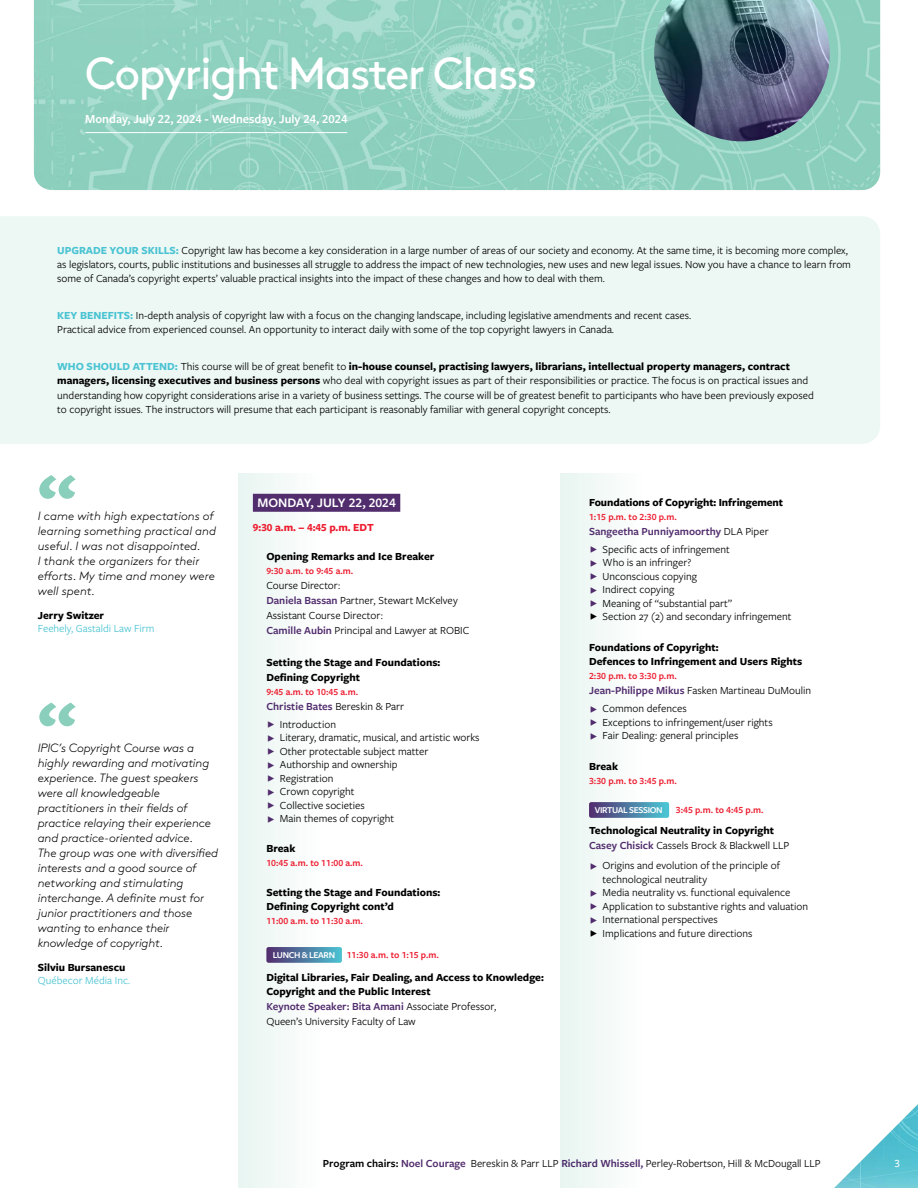
<style>
.page{position:relative;width:918px;height:1188px;background:#fff}
.page>*{position:absolute;margin:0;border:0;box-sizing:border-box;transform-origin:0 0}
.t1{font:700 72px "Freight Sans Pro";color:#8acfbb}
.t2{font:45px "Brown";letter-spacing:-.04em;color:#fff}
.t3{font:600 13.5px "Freight Sans Pro";color:#fff}
.t4{font:600 12.75px "Freight Sans Pro";color:#fff}
.t5{font:italic 300 12px/15px "Brown";letter-spacing:-.01em;color:#000}
.t6{font:11.25px/13.5px "Freight Sans Pro";color:#000}
.t7{font:700 11.25px/14.2px "Freight Sans Pro";color:#000}
.t8{font:11.25px "Freight Sans Pro";color:#4ac3d2}
.t9{font:700 11.25px "Freight Sans Pro";color:#ed1c2f}
.t10{font:500 11.25px "Freight Sans Pro";color:#fff}
.t11{font:600 9.75px "Freight Sans Pro";color:#ed1c2f}
.t12{font:600 9.3px "Freight Sans Pro";letter-spacing:-.04em;color:#fff}
.s1{font-weight:700;color:#4ac3d2}
.s2{font-weight:700}
.s3{font-weight:600;color:#522d6e}
.s4{color:#522d6e}
.s5{font-size:9.3px;color:#fff}
.s6{font-weight:400}
.s7{font-weight:600}
</style>
<div class="page">
<img style="left:834px;top:1104px;width:84px;height:84px">
<div style="left:561px;top:473px;width:82px;height:715px;background:#f3f9f7"></div>
<div style="left:238px;top:473px;width:83px;height:715px;background:#f3f9f7"></div>
<div style="left:253px;top:494px;width:147px;height:18px;background:#522d6e"></div>
<svg style="left:266px;top:947px;width:76px;height:16px"></svg>
<svg style="left:589px;top:802px;width:80px;height:16px"></svg>
<img style="left:34px;top:0;width:846px;height:190px">
<hr style="left:85px;top:132px;width:262px;height:1px;background:#fff">
<div style="left:0;top:216px;width:880px;height:228px;background:#edf8f5"></div>
<img style="left:654px;top:0;width:176px;height:141px">
<h2 class="t2" style="left:85px;top:40px;width:454px">Copyright Master Class</h2>
<p class="t4" style="left:85px;top:110px;width:264px">Monday, July 22, 2024 - Wednesday, July 24, 2024</p>
<p class="t6" style="left:57px;top:243px;width:795px;line-height:14.2px"><span class="s1">UPGRADE YOUR SKILLS:</span> Copyright law has become a key consideration in a large number of areas of our society and economy. At the same time, it is becoming more complex, as legislators, courts, public institutions and businesses all struggle to address the impact of new technologies, new uses and new legal issues. Now you have a chance to learn from some of Canada’s copyright experts’ valuable practical insights into the impact of these changes and how to deal with them.</p>
<p class="t6" style="left:57px;top:308px;width:635px;line-height:14.2px"><span class="s1">KEY BENEFITS:</span> In-depth analysis of copyright law with a focus on the changing landscape, including legislative amendments and recent cases.<br>Practical advice from experienced counsel. An opportunity to interact daily with some of the top copyright lawyers in Canada.</p>
<p class="t6" style="left:57px;top:359px;width:758px;line-height:14.2px"><span class="s1">WHO SHOULD ATTEND:</span> This course will be of great benefit to <span class="s2">in-house counsel, practising lawyers, librarians, intellectual property managers, contract managers, licensing executives and business persons</span> who deal with copyright issues as part of their responsibilities or practice. The focus is on practical issues and understanding how copyright considerations arise in a variety of business settings. The course will be of greatest benefit to participants who have been previously exposed to copyright issues. The instructors will presume that each participant is reasonably familiar with general copyright concepts.</p>
<h1 class="t1" style="left:38px;top:449px;width:40px">“</h1>
<p class="t5" style="left:38px;top:507px;width:180px">I came with high expectations of learning something practical and useful. I was not disappointed.<br>I thank the organizers for their efforts. My time and money were well spent.</p>
<p class="t7" style="left:38px;top:608px;width:68px">Jerry Switzer</p>
<p class="t8" style="left:38px;top:621px;width:118px">Feehely, Gastaldi Law Firm</p>
<h1 class="t1" style="left:38px;top:677px;width:40px">“</h1>
<p class="t5" style="left:38px;top:739px;width:182px">IPIC’s Copyright Course was a highly rewarding and motivating experience. The guest speakers were all knowledgeable practitioners in their fields of practice relaying their experience and practice-oriented advice.<br>The group was one with diversified interests and a good source of networking and stimulating interchange. A definite must for junior practitioners and those wanting to enhance their knowledge of copyright.</p>
<p class="t7" style="left:38px;top:960px;width:89px">Silviu Bursanescu</p>
<p class="t8" style="left:38px;top:973px;width:94px">Québecor Média Inc.</p>
<p class="t3" style="left:257px;top:494px;width:140px">MONDAY, JULY 22, 2024</p>
<p class="t9" style="left:253px;top:520px;width:122px">9:30 a.m. – 4:45 p.m. EDT</p>
<p class="t7" style="left:266px;top:549px;width:170px">Opening Remarks and Ice Breaker</p>
<p class="t11" style="left:266px;top:565px;width:88px">9:30 a.m. to 9:45 a.m.</p>
<p class="t6" style="left:266px;top:578px;width:205px;line-height:15px">Course Director:<br><span class="s3">Daniela Bassan</span> Partner, Stewart McKelvey Assistant Course Director:<br><span class="s3">Camille Aubin</span> Principal and Lawyer at ROBIC</p>
<p class="t7" style="left:266px;top:655px;width:175px">Setting the Stage and Foundations:<br>Defining Copyright</p>
<p class="t11" style="left:266px;top:685px;width:93px">9:45 a.m. to 10:45 a.m.</p>
<p class="t6" style="left:266px;top:697px;width:139px;line-height:18.1px"><span class="s3">Christie Bates</span> Bereskin &amp; Parr<br><span class="s4">F</span> Introduction</p>
<p class="t6" style="left:266px;top:731px;width:215px"><span class="s4">F</span> Literary, dramatic, musical, and artistic works<br><span class="s4">F</span> Other protectable subject matter<br><span class="s4">F</span> Authorship and ownership<br><span class="s4">F</span> Registration<br><span class="s4">F</span> Crown copyright<br><span class="s4">F</span> Collective societies<br><span class="s4">F</span> Main themes of copyright</p>
<p class="t7" style="left:266px;top:841px;width:30px">Break</p>
<p class="t11" style="left:266px;top:856px;width:98px">10:45 a.m. to 11:00 a.m.</p>
<p class="t7" style="left:266px;top:885px;width:175px">Setting the Stage and Foundations:<br>Defining Copyright cont’d</p>
<p class="t11" style="left:266px;top:914px;width:98px">11:00 a.m. to 11:30 a.m.</p>
<p class="t11" style="left:273px;top:948px;width:168px"><span class="s5">LUNCH &amp; LEARN</span> 11:30 a.m. to 1:15 p.m.</p>
<p class="t7" style="left:266px;top:969px;width:279px;line-height:14.7px">Digital Libraries, Fair Dealing, and Access to Knowledge:<br>Copyright and the Public Interest<br><span class="s3">Keynote Speaker: Bita Amani</span> <span class="s6">Associate Professor,<br>Queen’s University Faculty of Law</span></p>
<p class="t7" style="left:589px;top:494px;width:196px">Foundations of Copyright: Infringement</p>
<p class="t11" style="left:589px;top:510px;width:89px">1:15 p.m. to 2:30 p.m.</p>
<p class="t6" style="left:589px;top:522px;width:181px;line-height:18.1px"><span class="s3">Sangeetha Punniyamoorthy</span> DLA Piper<br><span class="s4">F</span> Specific acts of infringement</p>
<p class="t6" style="left:589px;top:555px;width:204px"><span class="s4">F</span> Who is an infringer?<br><span class="s4">F</span> Unconscious copying<br><span class="s4">F</span> Indirect copying<br><span class="s4">F</span> Meaning of “substantial part”<br>F Section 27 (2) and secondary infringement</p>
<p class="t7" style="left:589px;top:639px;width:215px">Foundations of Copyright:<br>Defences to Infringement and Users Rights</p>
<p class="t11" style="left:589px;top:669px;width:89px">2:30 p.m. to 3:30 p.m.</p>
<p class="t6" style="left:589px;top:681px;width:224px;line-height:18.1px"><span class="s3">Jean-Philippe Mikus</span> Fasken Martineau DuMoulin<br><span class="s4">F</span> Common defences</p>
<p class="t6" style="left:589px;top:715px;width:185px"><span class="s4">F</span> Exceptions to infringement/user rights<br><span class="s4">F</span> Fair Dealing: general principles</p>
<p class="t7" style="left:589px;top:758px;width:30px">Break</p>
<p class="t11" style="left:589px;top:774px;width:89px">3:30 p.m. to 3:45 p.m.</p>
<p class="t12" style="left:595px;top:804px;width:69px">VIRTUAL SESSION</p>
<p class="t11" style="left:676px;top:804px;width:89px">3:45 p.m. to 4:45 p.m.</p>
<p class="t7" style="left:589px;top:823px;width:202px;line-height:15px">Technological Neutrality in Copyright<br><span class="s3">Casey Chisick</span> <span class="s6">Cassels Brock &amp; Blackwell LLP</span></p>
<p class="t6" style="left:589px;top:858px;width:193px"><span class="s4">F</span> Origins and evolution of the principle of</p>
<p class="t6" style="left:603px;top:872px;width:106px">technological neutrality</p>
<p class="t6" style="left:589px;top:885px;width:203px"><span class="s4">F</span> Media neutrality vs. functional equivalence</p>
<p class="t6" style="left:589px;top:899px;width:221px"><span class="s4">F</span> Application to substantive rights and valuation</p>
<p class="t6" style="left:589px;top:912px;width:130px"><span class="s4">F</span> International perspectives</p>
<p class="t6" style="left:589px;top:926px;width:165px">F Implications and future directions</p>
<p class="t6" style="left:323px;top:1156px;width:499px"><span class="s7">Program chairs:</span> <span class="s3">Noel Courage</span> Bereskin &amp; Parr LLP <span class="s3">Richard Whissell,</span> Perley-Robertson, Hill &amp; McDougall LLP</p>
<p class="t10" style="left:895px;top:1156px;width:7px">3</p>
</div>
